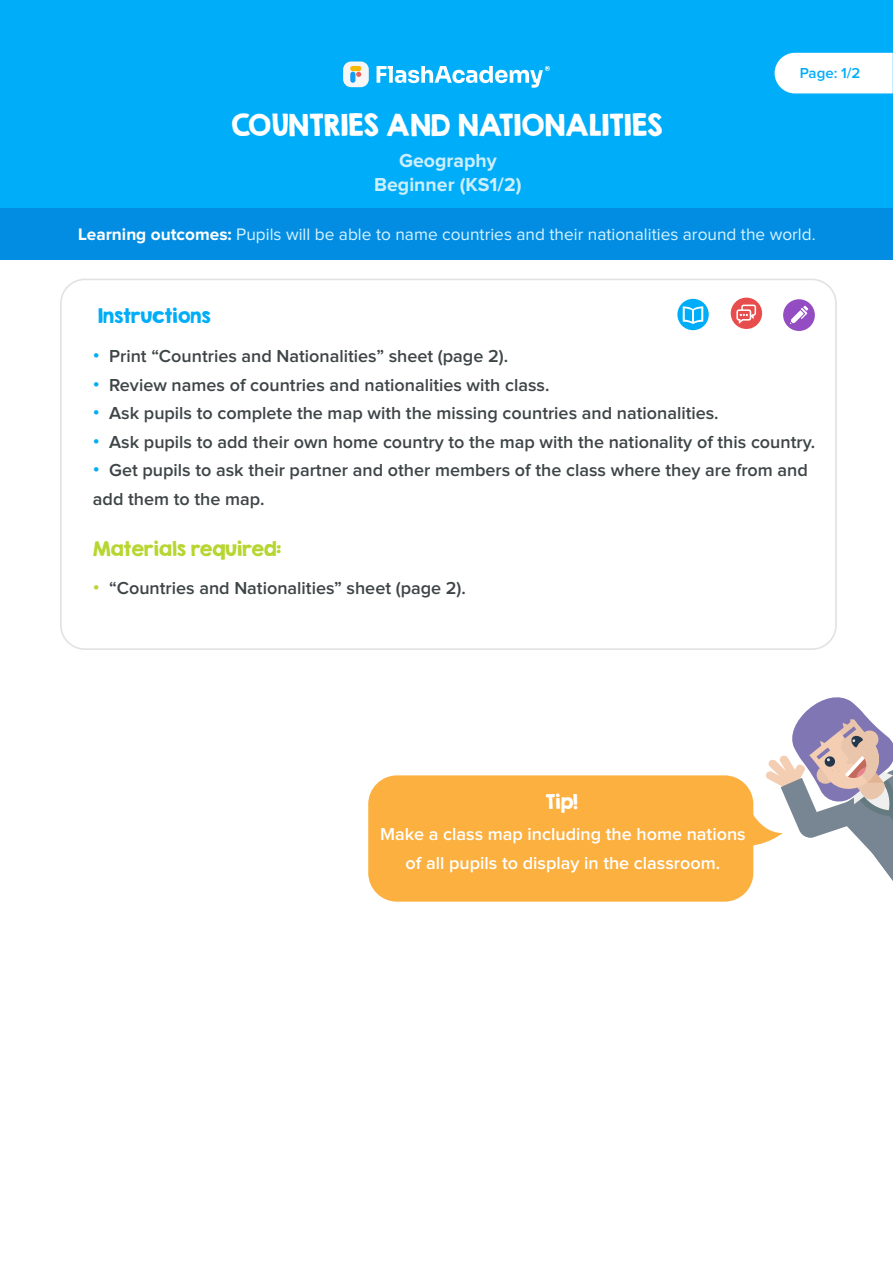
<style>
.page{position:relative;width:893px;height:1263px;background:#fff}
.page>*{position:absolute;margin:0;border:0;box-sizing:border-box;transform-origin:0 0}
.t1{font:27px "KG Second Chances Solid";color:#fff}
.t2{font:700 19.5px/23.4px "Proxima Nova";color:rgb(255 255 255/.8);text-align:center}
.t3{font:600 18px/28.5px "Proxima Nova";color:#3e4547}
.t4{font:600 18px/28.5px "Proxima Nova";color:#fff;text-align:center}
.t5{font:18px "KG Second Chances Solid";color:#b6d632}
.t6{font:18px "KG Second Chances Solid";color:#00adf8}
.t7{font:18px "KG Second Chances Solid";color:#fff}
.t8{font:17.25px "Proxima Nova";color:#d7f4ff}
.t9{font:600 15px "Proxima Nova";color:#00adf8}
.s1{font-weight:700;color:#fff}
.s2{font-size:19.5px;color:#00adf8}
.s3{font-size:19.5px;color:#bfd139}
</style>
<div class="page">
<div style="left:60px;top:279px;width:777px;height:371px;border:2px solid #e2e2e2;border-radius:24px"></div>
<div style="left:0;top:0;width:893px;height:210px;background:#00adf8"></div>
<div style="left:775px;top:53px;width:118px;height:40px;background:#fff"></div>
<div style="left:0;top:208px;width:893px;height:51px;background:#038de2"></div>
<svg style="left:677px;top:299px;width:32px;height:31px"></svg>
<svg style="left:683px;top:306px;width:20px;height:18px"></svg>
<div style="left:731px;top:298px;width:31px;height:31px;background:#e84d4d;border-radius:50%"></div>
<svg style="left:736px;top:305px;width:20px;height:19px"></svg>
<div style="left:783px;top:299px;width:32px;height:32px;background:#934cc1;border-radius:50%"></div>
<svg style="left:790px;top:306px;width:18px;height:18px"></svg>
<div style="left:368px;top:775px;width:385px;height:127px;background:#fbb040;border-radius:29px"></div>
<svg style="left:727px;top:697px;width:165px;height:186px"></svg>
<div style="left:343px;top:61px;width:26px;height:26px;background:#f7f6f6;border-radius:8px"></div>
<svg style="left:350px;top:66px;width:11px;height:17px"></svg>
<svg style="left:377px;top:66px;width:173px;height:22px"></svg>
<p class="t9" style="left:800px;top:66px;width:62px">Page: 1/2</p>
<h1 class="t1" style="left:232px;top:107px;width:432px">COUNTRIES AND NATIONALITIES</h1>
<p class="t2" style="left:374px;top:150px;width:149px">Geography<br>Beginner (KS1/2)</p>
<p class="t8" style="left:78px;top:226px;width:739px"><span class="s1">Learning outcomes:</span> Pupils will be able to name countries and their nationalities around the world.</p>
<p class="t2" style="left:371px;top:218px;width:155px">Beginner (KS-1/2)</p>
<p class="t6" style="left:98px;top:304px;width:114px">Instructions</p>
<p class="t3" style="left:93px;top:343px;width:417px"><span class="s2">•</span> Print “Countries and Nationalities” sheet (page 2).</p>
<p class="t3" style="left:93px;top:371px;width:458px"><span class="s2">•</span> Review names of countries and nationalities with class.</p>
<p class="t3" style="left:93px;top:400px;width:627px"><span class="s2">•</span> Ask pupils to complete the map with the missing countries and nationalities.</p>
<p class="t3" style="left:93px;top:428px;width:724px"><span class="s2">•</span> Ask pupils to add their own home country to the map with the nationality of this country.</p>
<p class="t3" style="left:93px;top:457px;width:716px"><span class="s2">•</span> Get pupils to ask their partner and other members of the class where they are from and add them to the map.</p>
<p class="t5" style="left:93px;top:537px;width:190px">Materials required:</p>
<p class="t3" style="left:93px;top:574px;width:375px"><span class="s3">•</span> “Countries and Nationalities” sheet (page 2).</p>
<p class="t7" style="left:546px;top:790px;width:34px">Tip!</p>
<p class="t4" style="left:380px;top:821px;width:367px">Make a class map including the home nations of all pupils to display in the classroom.</p>
</div>
